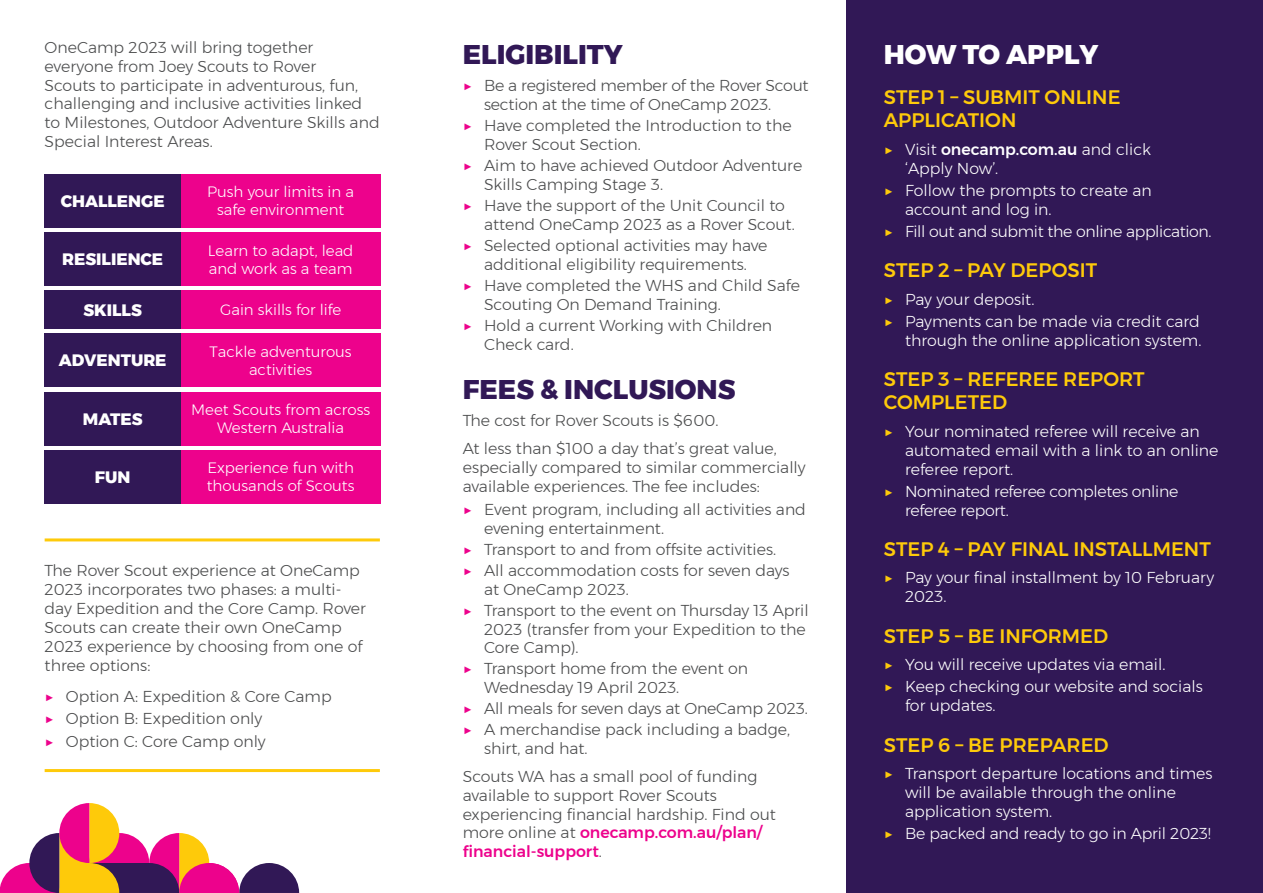
<style>
.page{position:relative;width:1263px;height:893px;background:#fff}
.page>*{position:absolute;margin:0;border:0;box-sizing:border-box;transform-origin:0 0}
.t1{font:800 27px "Montserrat";color:#311856}
.t2{font:800 27px "Montserrat";color:#fff}
.t3{font:500 19.5px/23.4px "Montserrat";color:#feca0a}
.t4{font:800 16.5px "Montserrat";color:#fff}
.Body{font:300 15.75px/18.9px "Montserrat";color:#4b4c4d}
.t5{font:300 15.75px/18.9px "Montserrat";color:#fff}
.t6{font:300 15.75px/18.9px "Montserrat";letter-spacing:-.02em;color:#fff}
.Body_-_Program_Eleme{font:300 15px/18px "Montserrat";color:#fff;text-align:center}
.s1{color:#ed028c}
.s2{font-weight:500;color:#ed028c}
.s3{color:#feca0a}
.s4{font-weight:500}
</style>
<div class="page">
<div style="left:846px;top:0;width:417px;height:893px;background:#311856"></div>
<svg style="left:0;top:803px;width:300px;height:90px"></svg>
<div style="left:45px;top:174px;width:136px;height:54px;background:#311856"></div>
<div style="left:181px;top:174px;width:200px;height:54px;background:#ed028c"></div>
<div style="left:45px;top:233px;width:136px;height:53px;background:#311856"></div>
<div style="left:181px;top:233px;width:200px;height:53px;background:#ed028c"></div>
<div style="left:45px;top:291px;width:136px;height:38px;background:#311856"></div>
<div style="left:181px;top:291px;width:200px;height:38px;background:#ed028c"></div>
<div style="left:45px;top:334px;width:136px;height:53px;background:#311856"></div>
<div style="left:181px;top:334px;width:200px;height:53px;background:#ed028c"></div>
<div style="left:45px;top:392px;width:136px;height:54px;background:#311856"></div>
<div style="left:181px;top:392px;width:200px;height:54px;background:#ed028c"></div>
<div style="left:45px;top:450px;width:136px;height:54px;background:#311856"></div>
<div style="left:181px;top:450px;width:200px;height:54px;background:#ed028c"></div>
<hr style="left:45px;top:538px;width:335px;height:3px;background:#feca0a">
<hr style="left:45px;top:769px;width:335px;height:3px;background:#feca0a">
<p class="Body" style="left:45px;top:37px;width:336px">OneCamp 2023 will bring together everyone from Joey Scouts to Rover<br>Scouts to participate in adventurous, fun, challenging and inclusive activities linked to Milestones, Outdoor Adventure Skills and Special Interest Areas.</p>
<h1 class="t4" style="left:61px;top:188px;width:105px">CHALLENGE</h1>
<p class="Body_-_Program_Eleme" style="left:207px;top:183px;width:148px">Push your limits in a safe environment</p>
<h1 class="t4" style="left:62px;top:246px;width:103px">RESILIENCE</h1>
<p class="Body_-_Program_Eleme" style="left:208px;top:241px;width:147px;text-align:left">Learn to adapt, lead and work as a team</p>
<h1 class="t4" style="left:83px;top:297px;width:60px">SKILLS</h1>
<p class="Body_-_Program_Eleme" style="left:220px;top:301px;width:123px">Gain skills for life</p>
<h1 class="t4" style="left:59px;top:347px;width:109px">ADVENTURE</h1>
<p class="Body_-_Program_Eleme" style="left:210px;top:342px;width:144px">Tackle adventurous activities</p>
<h1 class="t4" style="left:83px;top:405px;width:61px">MATES</h1>
<p class="Body_-_Program_Eleme" style="left:191px;top:400px;width:180px">Meet Scouts from across<br>Western Australia</p>
<h1 class="t4" style="left:95px;top:464px;width:37px">FUN</h1>
<p class="Body_-_Program_Eleme" style="left:207px;top:459px;width:149px;text-align:left">Experience fun with thousands of Scouts</p>
<p class="Body" style="left:45px;top:561px;width:323px">The Rover Scout experience at OneCamp 2023 incorporates two phases: a multi&shy;day Expedition and the Core Camp. Rover Scouts can create their own OneCamp 2023 experience by choosing from one of three options:</p>
<p class="Body" style="left:45px;top:687px;width:289px"><span class="s1">▶</span> Option A: Expedition &amp; Core Camp</p>
<p class="Body" style="left:45px;top:709px;width:219px"><span class="s1">▶</span> Option B: Expedition only</p>
<p class="Body" style="left:45px;top:731px;width:223px"><span class="s1">▶</span> Option C: Core Camp only</p>
<h1 class="t1" style="left:463px;top:32px;width:161px">ELIGIBILITY</h1>
<p class="Body" style="left:484px;top:76px;width:326px;text-indent:-21px"><span class="s1">▶</span> Be a registered member of the Rover Scout section at the time of OneCamp 2023.</p>
<p class="Body" style="left:484px;top:116px;width:309px;text-indent:-21px"><span class="s1">▶</span> Have completed the Introduction to the<br>Rover Scout Section.</p>
<p class="Body" style="left:484px;top:156px;width:320px;text-indent:-21px"><span class="s1">▶</span> Aim to have achieved Outdoor Adventure<br>Skills Camping Stage 3.</p>
<p class="Body" style="left:484px;top:196px;width:312px;text-indent:-21px"><span class="s1">▶</span> Have the support of the Unit Council to attend OneCamp 2023 as a Rover Scout.</p>
<p class="Body" style="left:463px;top:235px;width:306px;text-align:center"><span class="s1">▶</span> Selected optional activities may have additional eligibility requirements.</p>
<p class="Body" style="left:484px;top:275px;width:318px;text-indent:-21px"><span class="s1">▶</span> Have completed the WHS and Child Safe<br>Scouting On Demand Training.</p>
<p class="Body" style="left:484px;top:315px;width:290px;text-indent:-21px"><span class="s1">▶</span> Hold a current Working with Children<br>Check card.</p>
<h1 class="t1" style="left:463px;top:367px;width:274px">FEES &amp; INCLUSIONS</h1>
<p class="Body" style="left:463px;top:411px;width:257px">The cost for Rover Scouts is $600.</p>
<p class="Body" style="left:463px;top:438px;width:344px">At less than $100 a day that’s great value, especially compared to similar commercially available experiences. The fee includes:</p>
<p class="Body" style="left:484px;top:499px;width:323px;text-indent:-21px"><span class="s1">▶</span> Event program, including all activities and evening entertainment.</p>
<p class="Body" style="left:463px;top:539px;width:315px"><span class="s1">▶</span> Transport to and from offsite activities.</p>
<p class="Body" style="left:484px;top:560px;width:307px;text-indent:-21px"><span class="s1">▶</span> All accommodation costs for seven days at OneCamp 2023.</p>
<p class="Body" style="left:484px;top:600px;width:326px;text-indent:-21px"><span class="s1">▶</span> Transport to the event on Thursday 13 April<br>2023 (transfer from your Expedition to the<br>Core Camp).</p>
<p class="Body" style="left:484px;top:659px;width:266px;text-indent:-21px"><span class="s1">▶</span> Transport home from the event on<br>Wednesday 19 April 2023.</p>
<p class="Body" style="left:463px;top:699px;width:347px"><span class="s1">▶</span> All meals for seven days at OneCamp 2023.</p>
<p class="Body" style="left:484px;top:720px;width:308px;text-indent:-21px"><span class="s1">▶</span> A merchandise pack including a badge, shirt, and hat.</p>
<p class="Body" style="left:463px;top:766px;width:315px">Scouts WA has a small pool of funding available to support Rover Scouts experiencing financial hardship. Find out more online at <span class="s2">onecamp.com.au/plan/ financial-support</span>.</p>
<h1 class="t2" style="left:884px;top:32px;width:216px">HOW TO APPLY</h1>
<h2 class="t3" style="left:884px;top:85px;width:238px">STEP 1 – SUBMIT ONLINE<br>APPLICATION</h2>
<p class="t5" style="left:905px;top:140px;width:248px;text-indent:-21px"><span class="s3">▶</span> Visit <span class="s4">onecamp.com.au</span> and click ‘Apply Now’.</p>
<p class="t5" style="left:905px;top:181px;width:248px;text-indent:-21px"><span class="s3">▶</span> Follow the prompts to create an account and log in.</p>
<p class="t6" style="left:884px;top:222px;width:329px"><span class="s3">▶</span> Fill out and submit the online application.</p>
<h2 class="t3" style="left:884px;top:259px;width:215px">STEP 2 – PAY DEPOSIT</h2>
<p class="t5" style="left:884px;top:289px;width:152px"><span class="s3">▶</span> Pay your deposit.</p>
<p class="t5" style="left:884px;top:311px;width:319px;text-align:right"><span class="s3">▶</span> Payments can be made via credit card through the online application system.</p>
<h2 class="t3" style="left:884px;top:367px;width:262px">STEP 3 – REFEREE REPORT<br>COMPLETED</h2>
<p class="t5" style="left:905px;top:422px;width:315px;text-indent:-21px"><span class="s3">▶</span> Your nominated referee will receive an automated email with a link to an online referee report.</p>
<p class="t6" style="left:905px;top:481px;width:275px;text-indent:-21px"><span class="s3">▶</span> Nominated referee completes online referee report.</p>
<h2 class="t3" style="left:884px;top:537px;width:329px">STEP 4 – PAY FINAL INSTALLMENT</h2>
<p class="t5" style="left:905px;top:568px;width:311px;text-indent:-21px"><span class="s3">▶</span> Pay your final installment by 10 February<br>2023.</p>
<h2 class="t3" style="left:884px;top:624px;width:226px">STEP 5 – BE INFORMED</h2>
<p class="t5" style="left:884px;top:655px;width:283px"><span class="s3">▶</span> You will receive updates via email.</p>
<p class="t5" style="left:905px;top:677px;width:299px;text-indent:-21px"><span class="s3">▶</span> Keep checking our website and socials for updates.</p>
<h2 class="t3" style="left:884px;top:733px;width:226px">STEP 6 – BE PREPARED</h2>
<p class="t5" style="left:905px;top:764px;width:309px;text-indent:-21px"><span class="s3">▶</span> Transport departure locations and times will be available through the online application system.</p>
<p class="t5" style="left:884px;top:824px;width:329px"><span class="s3">▶</span> Be packed and ready to go in April 2023!</p>
</div>
